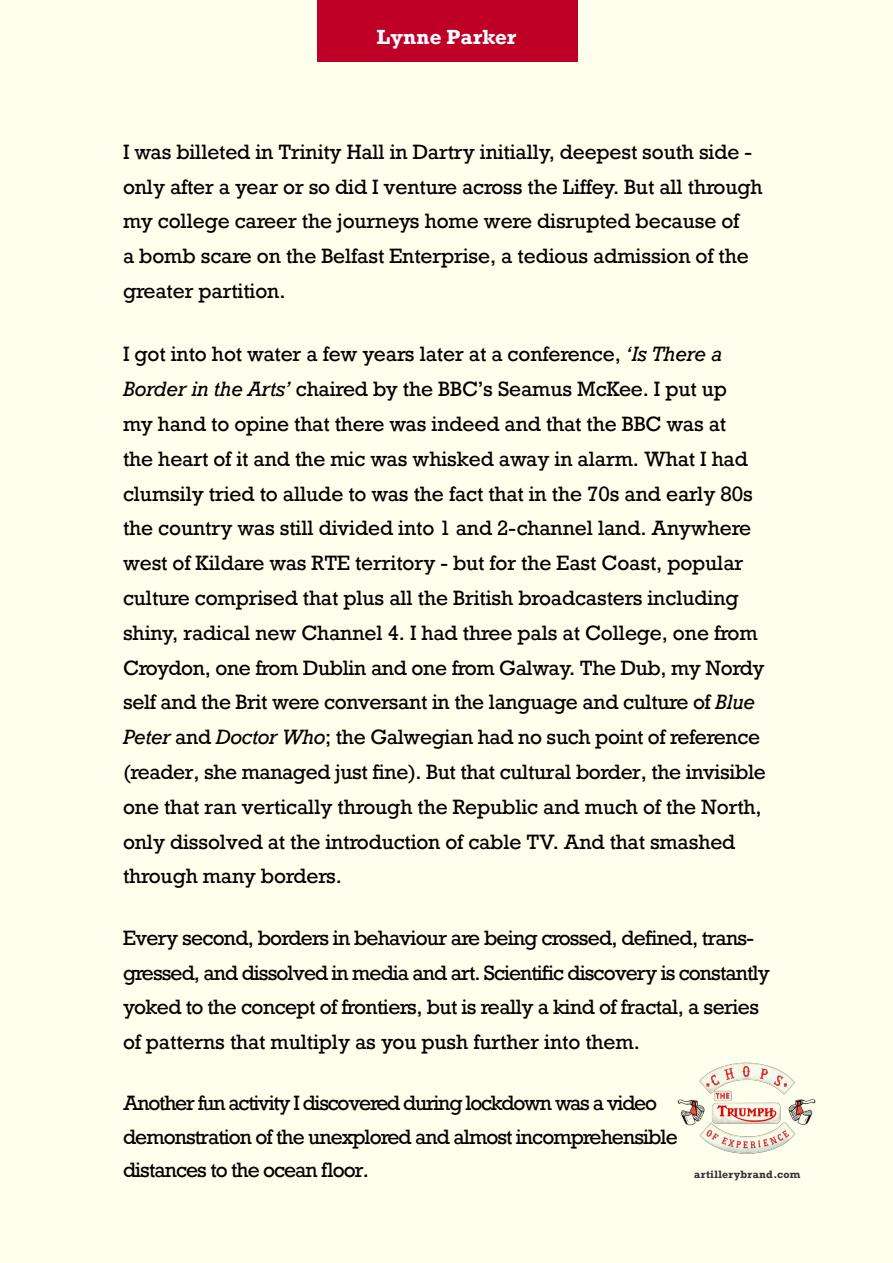
<style>
.page{position:relative;width:893px;height:1263px;background:#ffffed}
.page>*{position:absolute;margin:0;border:0;box-sizing:border-box;transform-origin:0 0}
.t1{font:19.5px/34.8px "Rockwell";letter-spacing:-.01em;color:#000}
.t2{font:19.5px/34.5px "Rockwell";letter-spacing:-.04em;color:#000}
.t3{font:19.5px/33.3px "Rockwell";letter-spacing:-.05em;color:#000}
.t4{font:700 19.2px "Rockwell";letter-spacing:.01em;color:#fff}
.t5{font:700 10.05px "Rockwell";letter-spacing:.03em;color:#333}
.s1{font-style:italic}
</style>
<div class="page">
<img style="left:677px;top:1062px;width:139px;height:92px">
<div style="left:317px;top:0;width:260px;height:62px;background:#be0027"></div>
<p class="t4" style="left:377px;top:25px;width:141px">Lynne Parker</p>
<p class="t1" style="left:123px;top:135px;width:641px">I was billeted in Trinity Hall in Dartry initially, deepest south side - only after a year or so did I venture across the Liffey. But all through my college career the journeys home were disrupted because of<br>a bomb scare on the Belfast Enterprise, a tedious admission of the greater partition.</p>
<p class="t1" style="left:123px;top:337px;width:644px">I got into hot water a few years later at a conference, <span class="s1">‘Is There a Border in the Arts’</span> chaired by the BBC’s Seamus McKee. I put up<br>my hand to opine that there was indeed and that the BBC was at<br>the heart of it and the mic was whisked away in alarm. What I had clumsily tried to allude to was the fact that in the 70s and early 80s the country was still divided into 1 and 2-channel land. Anywhere west of Kildare was RTE territory - but for the East Coast, popular culture comprised that plus all the British broadcasters including shiny, radical new Channel 4. I had three pals at College, one from Croydon, one from Dublin and one from Galway. The Dub, my Nordy self and the Brit were conversant in the language and culture of <span class="s1">Blue Peter</span> and <span class="s1">Doctor Who</span>; the Galwegian had no such point of reference (reader, she managed just fine). But that cultural border, the invisible one that ran vertically through the Republic and much of the North, only dissolved at the introduction of cable TV. And that smashed through many borders.</p>
<p class="t2" style="left:123px;top:921px;width:648px">Every second, borders in behaviour are being crossed, defined, trans&shy;gressed, and dissolved in media and art. Scientific discovery is constantly yoked to the concept of frontiers, but is really a kind of fractal, a series of patterns that multiply as you push further into them.</p>
<p class="t3" style="left:123px;top:1087px;width:556px">Another fun activity I discovered during lockdown was a video demonstration of the unexplored and almost incomprehensible distances to the ocean floor.</p>
<p class="t5" style="left:694px;top:1168px;width:108px">artillerybrand.com</p>
</div>
